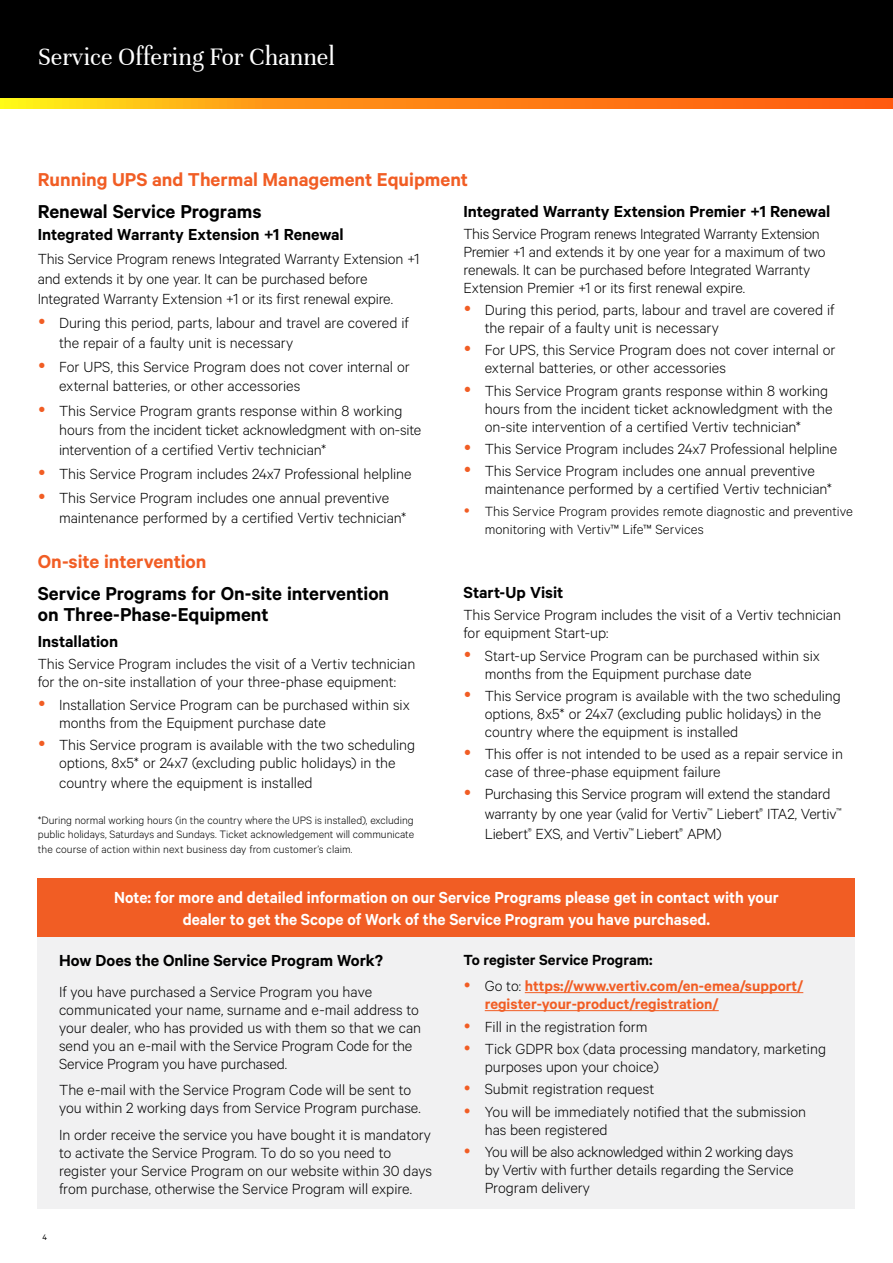
<style>
.page{position:relative;width:893px;height:1263px;background:#fff}
.page>*{position:absolute;margin:0;border:0;box-sizing:border-box;transform-origin:0 0}
.t1{font:27px "Unna";color:#fff;scale:.95 1}
.t2{font:600 21px/21px "Calibre";letter-spacing:-.005em;color:#000}
.t3{font:600 21px "Calibre";color:#f15d24}
.t4{font:600 18px/21.6px "Calibre";color:#fff;text-align:center;scale:.96 1}
.t5{font:600 18px "Calibre";color:#000}
.t6{font:300 16.5px/18px "Calibre";letter-spacing:-.005em;color:#000}
.t7{font:600 16.5px/26.5px "Calibre";color:#f15d24}
.t8{font:300 15px/18px "Calibre";color:#000}
.t9{font:300 12px/14.4px "Calibre";letter-spacing:.01em;color:#000;text-align:justify}
.t10{font:9px "Calibre";color:#000}
.s1{color:#000}
.s2{font-weight:300;color:#000}
</style>
<div class="page">
<div style="left:0;top:0;width:893px;height:108px;background:#000"></div>
<svg style="left:0;top:98px;width:893px;height:11px;background:#ff8f14"></svg>
<div style="left:38px;top:933px;width:817px;height:276px;background:#f1f1f2"></div>
<div style="left:38px;top:878px;width:817px;height:59px;background:#f15d24"></div>
<hr style="left:525px;top:992px;width:278px;height:1px;background:#f15d24">
<hr style="left:485px;top:1010px;width:234px;height:1px;background:#f15d24">
<h1 class="t1" style="left:38px;top:42px;width:314px">Service Offering For Channel</h1>
<p class="t3" style="left:38px;top:167px;width:432px">Running UPS and Thermal Management Equipment</p>
<p class="t2" style="left:38px;top:201px;width:225px">Renewal Service Programs</p>
<p class="t5" style="left:38px;top:224px;width:307px">Integrated Warranty Extension +1 Renewal</p>
<p class="t6" style="left:38px;top:248px;width:383px;line-height:19.8px">This Service Program renews Integrated Warranty Extension +1 and extends it by one year. It can be purchased before<br>Integrated Warranty Extension +1 or its first renewal expire.</p>
<p class="t6" style="left:59px;top:312px;width:351px;line-height:19.8px">During this period, parts, labour and travel are covered if the repair of a faulty unit is necessary</p>
<p class="t6" style="left:59px;top:356px;width:352px;line-height:19.8px">For UPS, this Service Program does not cover internal or external batteries, or other accessories</p>
<p class="t6" style="left:59px;top:400px;width:364px;line-height:19.8px">This Service Program grants response within 8 working hours from the incident ticket acknowledgment with on-site intervention of a certified Vertiv technician*</p>
<p class="t6" style="left:59px;top:461px;width:354px;line-height:24px">This Service Program includes 24x7 Professional helpline<br>This Service Program includes one annual preventive</p>
<p class="t6" style="left:59px;top:508px;width:349px">maintenance performed by a certified Vertiv technician*</p>
<p class="t3" style="left:38px;top:549px;width:170px">On-site intervention</p>
<p class="t2" style="left:38px;top:582px;width:353px">Service Programs for On-site intervention on Three-Phase-Equipment</p>
<p class="t5" style="left:38px;top:631px;width:82px">Installation</p>
<p class="t6" style="left:38px;top:654px;width:379px">This Service Program includes the visit of a Vertiv technician for the on-site installation of your three-phase equipment:</p>
<p class="t6" style="left:59px;top:695px;width:352px">Installation Service Program can be purchased within six months from the Equipment purchase date</p>
<p class="t6" style="left:59px;top:735px;width:358px">This Service program is available with the two scheduling options, 8x5* or 24x7 (excluding public holidays) in the</p>
<p class="t6" style="left:59px;top:773px;width:255px">country where the equipment is installed</p>
<p class="t9" style="left:38px;top:812px;width:378px">*During normal working hours (in the country where the UPS is installed), excluding public holidays, Saturdays and Sundays. Ticket acknowledgement will communicate the course of action within next business day from customer’s claim.</p>
<p class="t5" style="left:463px;top:200px;width:368px">Integrated Warranty Extension Premier +1 Renewal</p>
<p class="t6" style="left:463px;top:224px;width:364px">This Service Program renews Integrated Warranty Extension Premier +1 and extends it by one year for a maximum of two renewals. It can be purchased before Integrated Warranty Extension Premier +1 or its first renewal expire.</p>
<p class="t6" style="left:485px;top:300px;width:351px">During this period, parts, labour and travel are covered if the repair of a faulty unit is necessary</p>
<p class="t6" style="left:485px;top:340px;width:352px">For UPS, this Service Program does not cover internal or external batteries, or other accessories</p>
<p class="t6" style="left:485px;top:381px;width:349px">This Service Program grants response within 8 working hours from the incident ticket acknowledgment with the on-site intervention of a certified Vertiv technician*</p>
<p class="t6" style="left:485px;top:437px;width:354px;line-height:22.2px">This Service Program includes 24x7 Professional helpline<br>This Service Program includes one annual preventive</p>
<p class="t6" style="left:485px;top:479px;width:349px">maintenance performed by a certified Vertiv technician*</p>
<p class="t8" style="left:485px;top:502px;width:370px">This Service Program provides remote diagnostic and preventive monitoring with Vertiv™ Life™ Services</p>
<p class="t5" style="left:463px;top:582px;width:101px">Start-Up Visit</p>
<p class="t6" style="left:463px;top:606px;width:379px">This Service Program includes the visit of a Vertiv technician for equipment Start-up:</p>
<p class="t6" style="left:485px;top:646px;width:337px">Start-up Service Program can be purchased within six months from the Equipment purchase date</p>
<p class="t6" style="left:485px;top:686px;width:358px">This Service program is available with the two scheduling options, 8x5* or 24x7 (excluding public holidays) in the country where the equipment is installed</p>
<p class="t6" style="left:485px;top:744px;width:360px">This offer is not intended to be used as a repair service in case of three-phase equipment failure</p>
<p class="t6" style="left:485px;top:784px;width:358px;line-height:19.8px">Purchasing this Service program will extend the standard warranty by one year (valid for Vertiv<sup>™</sup> Liebert<sup>®</sup> ITA2, Vertiv<sup>™<br></sup>Liebert<sup>®</sup> EXS, and Vertiv<sup>™</sup> Liebert<sup>®</sup> APM)</p>
<p class="t4" style="left:114px;top:886px;width:694px">Note: for more and detailed information on our Service Programs please get in contact with your dealer to get the Scope of Work of the Service Program you have purchased.</p>
<p class="t5" style="left:59px;top:950px;width:326px">How Does the Online Service Program Work?</p>
<p class="t6" style="left:59px;top:982px;width:364px">If you have purchased a Service Program you have communicated your name, surname and e-mail address to your dealer, who has provided us with them so that we can send you an e-mail with the Service Program Code for the Service Program you have purchased.</p>
<p class="t6" style="left:59px;top:1080px;width:363px">The e-mail with the Service Program Code will be sent to you within 2 working days from Service Program purchase.</p>
<p class="t6" style="left:59px;top:1125px;width:375px">In order receive the service you have bought it is mandatory to activate the Service Program. To do so you need to register your Service Program on our website within 30 days from purchase, otherwise the Service Program will expire.</p>
<p class="t10" style="left:43px;top:1231px;width:6px">4</p>
<p class="t7" style="left:485px;top:946px;width:320px;text-indent:-21px"><span class="s1">To register Service Program:<br></span><span class="s2">Go to:</span> https://www.vertiv.com/en-emea/support/</p>
<p class="t7" style="left:485px;top:990px;width:235px">register-your-product/registration/</p>
<p class="t6" style="left:485px;top:1015px;width:343px;line-height:22.2px">Fill in the registration form<br>Tick GDPR box (data processing mandatory, marketing</p>
<p class="t6" style="left:485px;top:1055px;width:323px;line-height:22.2px">purposes upon your choice)<br>Submit registration request<br>You will be immediately notified that the submission</p>
<p class="t6" style="left:485px;top:1117px;width:310px;line-height:22.2px">has been registered<br>You will be also acknowledged within 2 working days</p>
<p class="t6" style="left:485px;top:1160px;width:311px">by Vertiv with further details regarding the Service<br>Program delivery</p>
</div>
